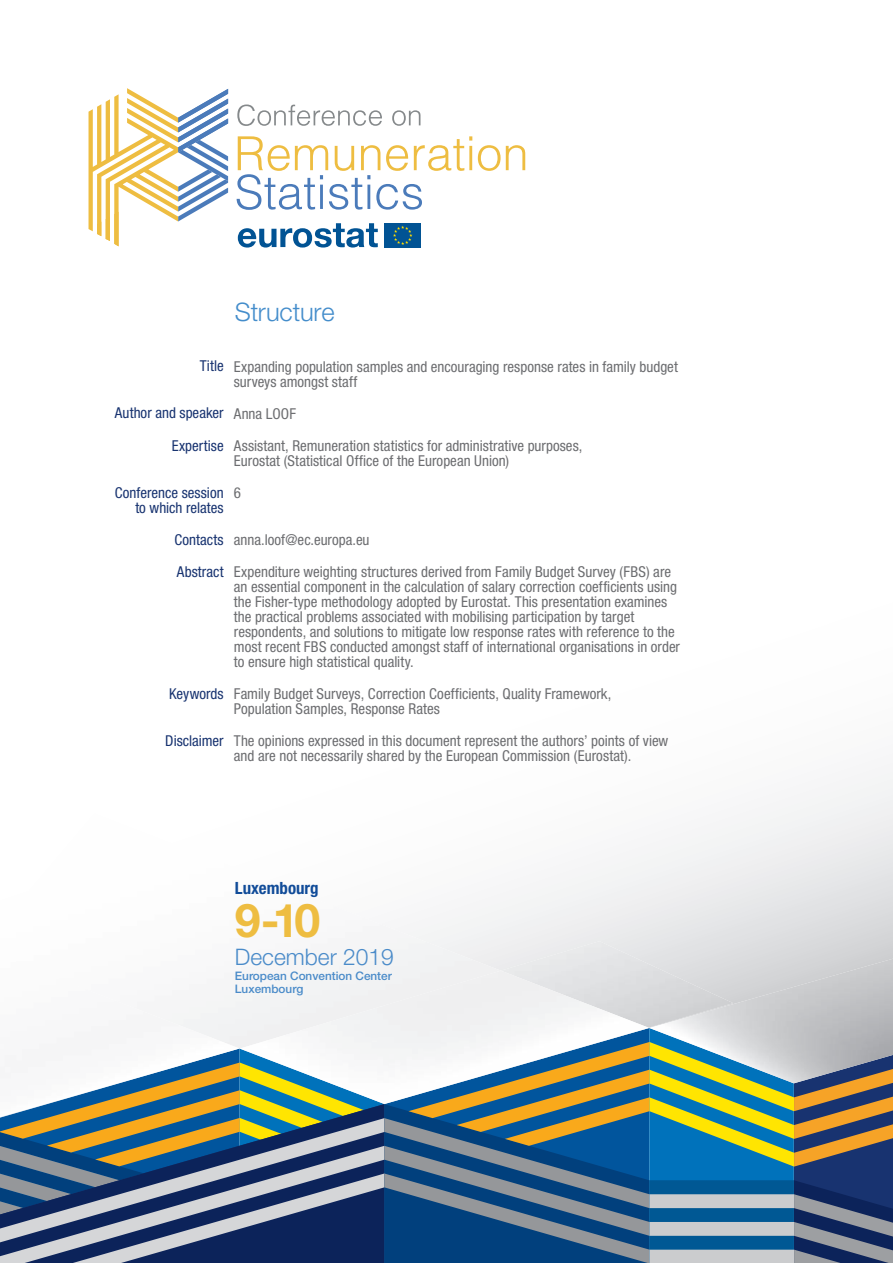
<style>
.page{position:relative;width:893px;height:1263px;background:#fff}
.page>*{position:absolute;margin:0;border:0;box-sizing:border-box;transform-origin:0 0}
.t1{font:700 46.5px "Helvetica Neue LT Std";color:#eebd41}
.t2{font:300 25.5px "Helvetica Neue LT Std";letter-spacing:-.005em;color:#448dcb}
.t3{font:300 22.8px "Helvetica Neue LT Std";color:#4a8bc9}
.t4{font:700 condensed 16.95px "Helvetica Neue LT Std";color:#114c99}
.t5{font:condensed 15px/15px "Helvetica Neue LT Std";color:#6c6d70}
.t6{font:condensed 15px/32px "Helvetica Neue LT Std";color:#183370;text-align:right}
.t7{font:500 11.7px/12.5px "Helvetica Neue LT Std";color:#4a8bc9}
</style>
<div class="page">
<svg style="left:649px;top:772px;width:244px;height:187px"></svg>
<svg style="left:0;top:1083px;width:893px;height:180px;background:#506d81"></svg>
<img style="left:0;top:1048px;width:240px;height:70px">
<img style="left:733px;top:959px;width:160px;height:124px">
<img style="left:794px;top:1055px;width:99px;height:28px">
<img style="left:240px;top:941px;width:493px;height:150px">
<img style="left:240px;top:971px;width:408px;height:133px">
<img style="left:352px;top:1091px;width:32px;height:13px">
<svg style="left:238px;top:223px;width:140px;height:25px"></svg>
<div style="left:384px;top:223px;width:37px;height:25px;background:#015394"></div>
<svg style="left:393px;top:226px;width:19px;height:19px"></svg>
<svg style="left:478px;top:145px;width:47px;height:26px"></svg>
<svg style="left:237px;top:136px;width:235px;height:74px"></svg>
<svg style="left:237px;top:104px;width:145px;height:22px"></svg>
<svg style="left:392px;top:110px;width:28px;height:16px"></svg>
<svg style="left:89px;top:88px;width:139px;height:158px"></svg>
<h2 class="t2" style="left:235px;top:296px;width:101px">Structure</h2>
<p class="t6" style="left:200px;top:350px;width:25px">Title</p>
<p class="t6" style="left:115px;top:397px;width:110px">Author and speaker<br>Expertise</p>
<p class="t6" style="left:115px;top:485px;width:110px;line-height:15px">Conference session to which relates</p>
<p class="t6" style="left:174px;top:523px;width:51px;text-align:left">Contacts<br>Abstract</p>
<p class="t6" style="left:169px;top:677px;width:56px">Keywords</p>
<p class="t6" style="left:165px;top:724px;width:60px">Disclaimer</p>
<p class="t5" style="left:234px;top:359px;width:446px">Expanding population samples and encouraging response rates in family budget surveys amongst staff</p>
<p class="t5" style="left:234px;top:397px;width:350px;line-height:32px">Anna LOOF<br>Assistant, Remuneration statistics for administrative purposes,</p>
<p class="t5" style="left:234px;top:444px;width:277px;line-height:32px">Eurostat (Statistical Office of the European Union)<br>6</p>
<p class="t5" style="left:234px;top:523px;width:439px;line-height:32px">anna.loof@ec.europa.eu<br>Expenditure weighting structures derived from Family Budget Survey (FBS) are</p>
<p class="t5" style="left:234px;top:579px;width:448px">an essential component in the calculation of salary correction coefficients using the Fisher-type methodology adopted by Eurostat. This presentation examines the practical problems associated with mobilising participation by target respondents, and solutions to mitigate low response rates with reference to the most recent FBS conducted amongst staff of international organisations in order to ensure high statistical quality.</p>
<p class="t5" style="left:234px;top:686px;width:379px">Family Budget Surveys, Correction Coefficients, Quality Framework,<br>Population Samples, Response Rates</p>
<p class="t5" style="left:234px;top:733px;width:436px">The opinions expressed in this document represent the authors’ points of view and are not necessarily shared by the European Commission (Eurostat).</p>
<p class="t4" style="left:235px;top:878px;width:85px">Luxembourg</p>
<h1 class="t1" style="left:235px;top:892px;width:87px">9-10</h1>
<h3 class="t3" style="left:235px;top:942px;width:161px">December 2019</h3>
<p class="t7" style="left:235px;top:969px;width:158px">European Convention Center<br>Luxembourg</p>
</div>
